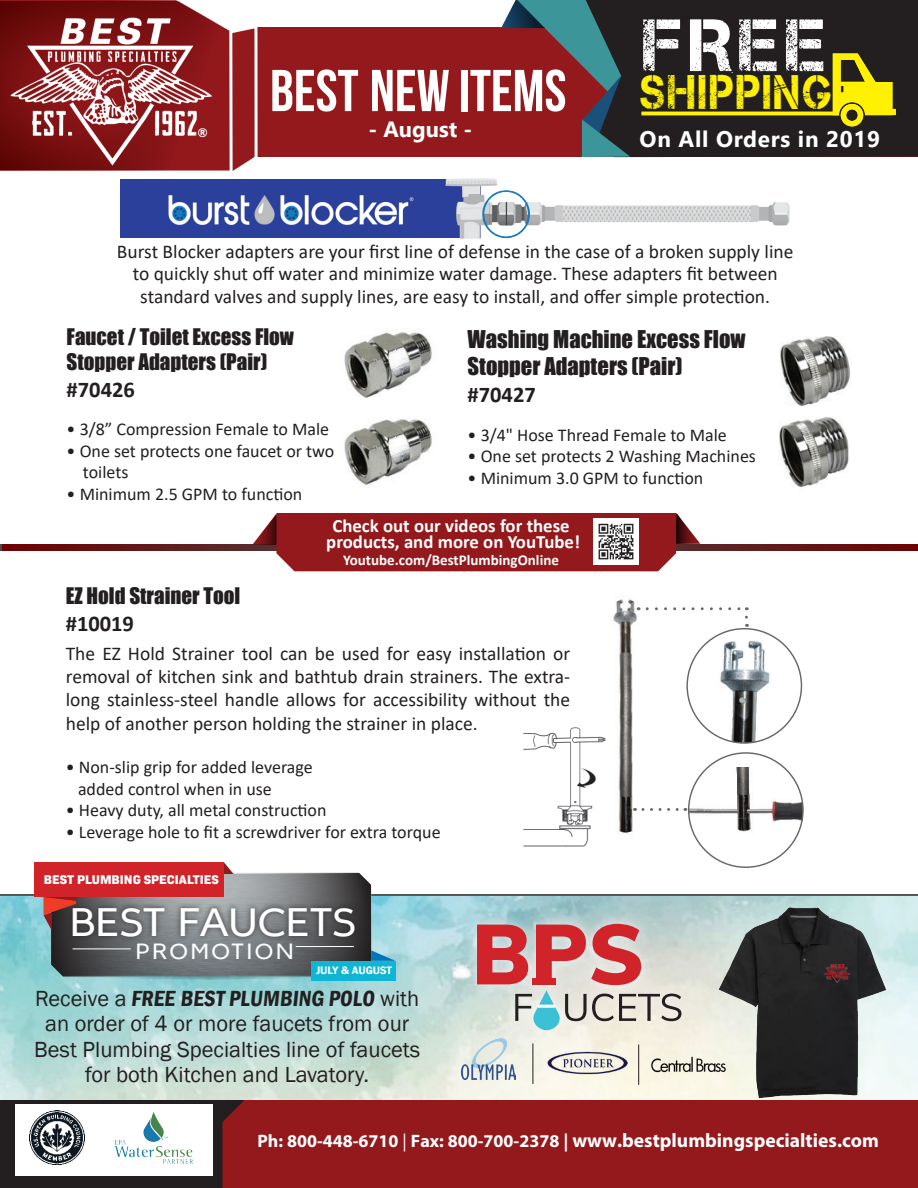
<style>
.page{position:relative;width:918px;height:1188px;background:#fff}
.page>*{position:absolute;margin:0;border:0;box-sizing:border-box;transform-origin:0 0}
.t1{font:73.8px "Captureit";color:#fff}
.t2{font:58.95px "Bebas Neue";color:#fff}
.t3{font:48.45px "Captureit";letter-spacing:.075em;color:#fff101;scale:.86 1}
.t4{font:42.45px "Idealist Sans";color:#fff}
.t5{font:23.55px "Idealist Sans";letter-spacing:.11em;color:#fff}
.t6{font:22.5px/25.5px "Franklin Gothic";color:#231f20;text-align:center}
.t7{font:22.5px/27px "Impact";color:#231f20}
.t8{font:700 22.5px "Calibri";color:#231f20}
.t9{font:700 22.5px "Segoe UI";letter-spacing:.03em;color:#fff}
.t10{font:700 22.05px "Segoe UI";color:#fff}
.t11{font:21px/25.2px "Impact";color:#231f20}
.t12{font:19.5px/23.4px "Calibri";color:#231f20;text-align:center}
.t13{font:700 18.75px/16.5px "Calibri";color:#fff;text-align:center}
.t14{font:18px/21.6px "Calibri";color:#231f20}
.t15{font:700 18px "Myriad Pro";color:#fff}
.t16{font:700 15px "Calibri";color:#fff}
.t17{font:700 15px "Segoe UI";color:#fff}
.t18{font:800 12.9px "Bio Sans";color:#fff}
.t19{font:600 11.1px "Franklin Gothic";color:#fff}
.s1{font-weight:600;font-stretch:condensed}
.s2{font-weight:400}
.s3{font-size:19.65px}
</style>
<div class="page">
<hr style="left:0;top:894px;width:918px;height:2px;background:#231f20">
<div style="left:0;top:1095px;width:918px;height:93px;background:#231f20"></div>
<div style="left:222px;top:1099px;width:696px;height:89px;background:#93191d"></div>
<div style="left:256px;top:28px;width:661px;height:129px;background:#93191d"></div>
<div style="left:630px;top:0;width:288px;height:157px;background:#231f20"></div>
<svg style="left:0;top:1px;width:259px;height:170px"></svg>
<img style="left:0;top:13px;width:233px;height:156px">
<div style="left:15px;top:1105px;width:198px;height:71px;background:#fff"></div>
<img style="left:30px;top:1110px;width:54px;height:54px">
<img style="left:114px;top:1112px;width:79px;height:52px">
<svg style="left:833px;top:53px;width:63px;height:73px;background:#9f950e"></svg>
<hr style="left:641px;top:112px;width:198px;height:3px;background:#fff101">
<svg style="left:501px;top:0;width:129px;height:155px"></svg>
<img style="left:0;top:896px;width:918px;height:203px">
<img style="left:719px;top:896px;width:167px;height:205px">
<img style="left:825px;top:965px;width:24px;height:17px">
<div style="left:463px;top:910px;width:232px;height:134px;background:#fff;opacity:.75"></div>
<svg style="left:477px;top:924px;width:204px;height:107px;background:#cda3a1"></svg>
<div style="left:311px;top:961px;width:85px;height:19px;background:#0fb5d4"></div>
<svg style="left:36px;top:862px;width:359px;height:118px;background:#807075"></svg>
<img style="left:462px;top:1037px;width:53px;height:42px">
<img style="left:547px;top:1038px;width:81px;height:50px">
<img style="left:648px;top:1056px;width:81px;height:19px">
<hr style="left:533px;top:1044px;width:1px;height:40px;background:#231f20">
<hr style="left:638px;top:1044px;width:1px;height:41px;background:#231f20">
<div style="left:120px;top:179px;width:361px;height:59px;background:#2a409a"></div>
<img style="left:168px;top:195px;width:246px;height:30px">
<img style="left:780px;top:336px;width:70px;height:70px">
<img style="left:779px;top:417px;width:69px;height:70px">
<img style="left:344px;top:332px;width:88px;height:156px">
<img style="left:613px;top:599px;width:75px;height:234px">
<img style="left:688px;top:629px;width:101px;height:114px">
<svg style="left:647px;top:607px;width:100px;height:3px"></svg>
<svg style="left:745px;top:617px;width:3px;height:10px"></svg>
<svg style="left:2px;top:544px;width:251px;height:7px;background:#621617"></svg>
<svg style="left:700px;top:544px;width:218px;height:7px;background:#631415"></svg>
<svg style="left:253px;top:513px;width:447px;height:58px;background:#992d30"></svg>
<img style="left:593px;top:519px;width:46px;height:45px">
<img style="left:688px;top:768px;width:115px;height:75px">
<svg style="left:643px;top:808px;width:43px;height:3px"></svg>
<img style="left:445px;top:155px;width:359px;height:84px">
<img style="left:523px;top:727px;width:83px;height:120px">
<p class="t17" style="left:196px;top:119px;width:15px">®</p>
<h1 class="t1" style="left:643px;top:4px;width:184px">FREE</h1>
<h3 class="t3" style="left:641px;top:65px;width:223px">SHIPPING</h3>
<h2 class="t2" style="left:270px;top:58px;width:298px">BEST NEW ITEMS</h2>
<p class="t10" style="left:368px;top:108px;width:105px">- August -</p>
<p class="t9" style="left:640px;top:117px;width:242px">On All Orders in 2019</p>
<p class="t12" style="left:117px;top:240px;width:678px;line-height:22.5px">Burst Blocker adapters are your first line of defense in the case of a broken supply line to quickly shut off water and minimize water damage. These adapters fit between standard valves and supply lines, are easy to install, and offer simple protection.</p>
<p class="t11" style="left:67px;top:323px;width:229px">Faucet / Toilet Excess Flow<br>Stopper Adapters (Pair)</p>
<p class="t8" style="left:67px;top:374px;width:70px">#70426</p>
<p class="t14" style="left:67px;top:418px;width:264px">• 3/8” Compression Female to Male</p>
<p class="t14" style="left:83px;top:439px;width:253px;text-indent:-16px">• One set protects one faucet or two toilets</p>
<p class="t14" style="left:67px;top:483px;width:237px">• Minimum 2.5 GPM to function</p>
<p class="t7" style="left:468px;top:326px;width:279px">Washing Machine Excess Flow<br>Stopper Adapters (Pair)</p>
<p class="t8" style="left:468px;top:379px;width:70px">#70427</p>
<p class="t14" style="left:468px;top:423px;width:261px">• 3/4" Hose Thread Female to Male</p>
<p class="t14" style="left:468px;top:445px;width:290px">• One set protects 2 Washing Machines</p>
<p class="t14" style="left:468px;top:467px;width:237px">• Minimum 3.0 GPM to function</p>
<p class="t13" style="left:326px;top:517px;width:255px">Check out our videos for these products, and more on YouTube!</p>
<p class="t16" style="left:343px;top:549px;width:217px">Youtube.com/BestPlumbingOnline</p>
<p class="t11" style="left:66px;top:583px;width:176px">EZ Hold Strainer Tool</p>
<p class="t8" style="left:66px;top:608px;width:70px">#10019</p>
<p class="t12" style="left:66px;top:641px;width:506px;text-align:justify">The EZ Hold Strainer tool can be used for easy installation or removal of kitchen sink and bathtub drain strainers. The extra&shy;long stainless-steel handle allows for accessibility without the help of another person holding the strainer in place.</p>
<p class="t14" style="left:78px;top:756px;width:236px;text-indent:-12px">• Non-slip grip for added leverage added control when in use</p>
<p class="t14" style="left:66px;top:799px;width:262px">• Heavy duty, all metal construction</p>
<p class="t14" style="left:66px;top:820px;width:376px">• Leverage hole to fit a screwdriver for extra torque</p>
<p class="t18" style="left:44px;top:869px;width:177px">BEST PLUMBING SPECIALTIES</p>
<h3 class="t4" style="left:70px;top:893px;width:288px">BEST FAUCETS</h3>
<p class="t5" style="left:136px;top:936px;width:159px">PROMOTION</p>
<p class="t19" style="left:316px;top:963px;width:78px">JULY &amp; AUGUST</p>
<p class="t6" style="left:34px;top:986px;width:387px">Receive a <span class="s1">FREE BEST PLUMBING POLO</span> with an order of 4 or more faucets from our Best Plumbing Specialties line of faucets for both Kitchen and Lavatory.</p>
<p class="t15" style="left:257px;top:1129px;width:623px">Ph: 800-448-6710 <span class="s2">|</span> Fax: 800-700-2378 | <span class="s3">www.bestplumbingspecialties.com</span></p>
</div>
